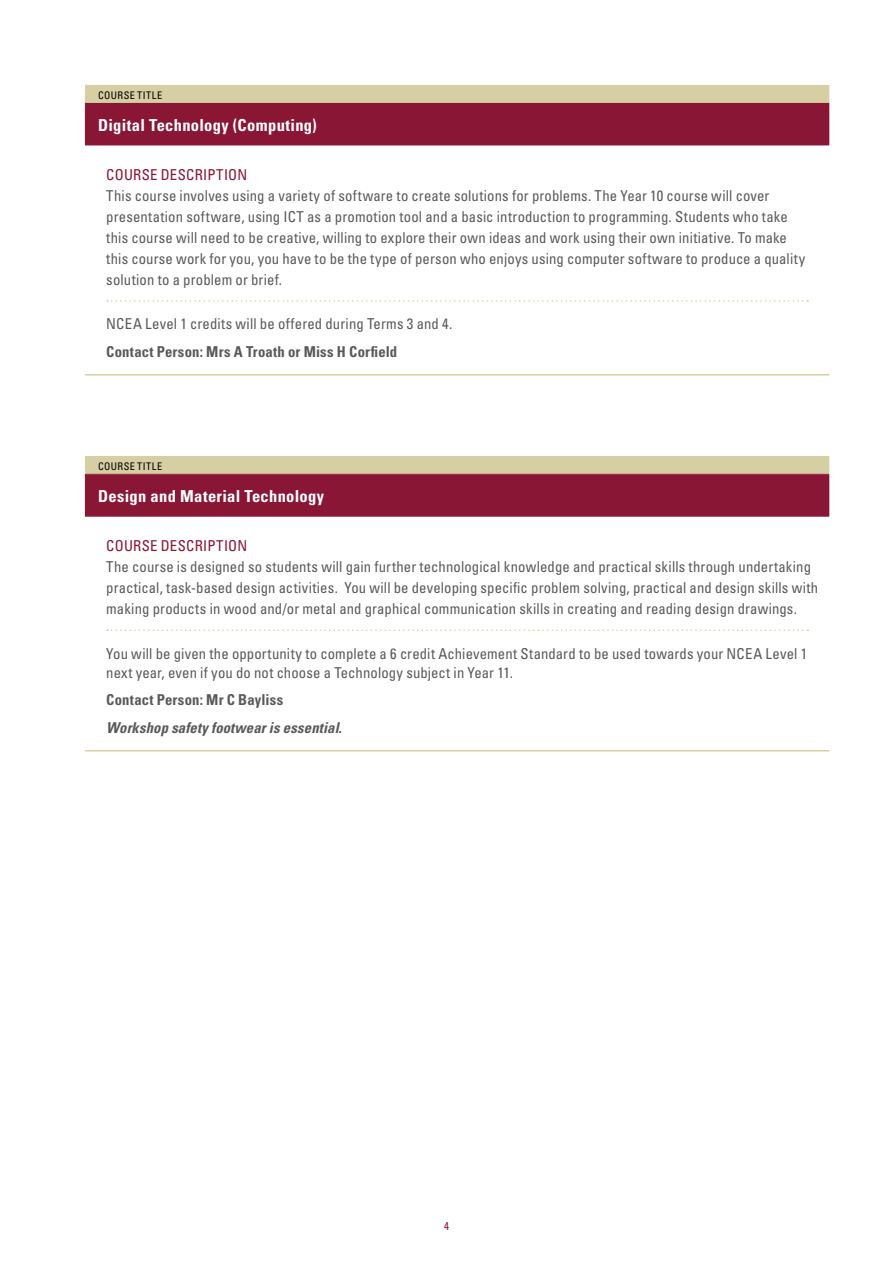
<style>
.page{position:relative;width:893px;height:1263px;background:#fff}
.page>*{position:absolute;margin:0;border:0;box-sizing:border-box;transform-origin:0 0}
.t1{font:700 condensed 16.5px "Univers";letter-spacing:.02em;color:#fff}
.t2{font:condensed 15px/21px "Univers";letter-spacing:.01em;color:#58595b}
.t3{font:700 condensed 15px "Univers";letter-spacing:.015em;color:#58595b}
.t4{font:condensed 15px "Univers";letter-spacing:.02em;color:#891635}
.t5{font:italic 700 condensed 15px "Univers";letter-spacing:.01em;color:#58595b}
.t6{font:condensed 11.25px "Univers";color:#891635}
.t7{font:condensed 10.5px "Univers";letter-spacing:.04em;color:#000}
</style>
<div class="page">
<svg style="left:107px;top:300px;width:701px;height:2px"></svg>
<hr style="left:85px;top:374px;width:744px;height:1px;background:#d5cfa3">
<svg style="left:107px;top:629px;width:701px;height:2px"></svg>
<hr style="left:85px;top:750px;width:744px;height:1px;background:#d5cfa3">
<div style="left:85px;top:85px;width:744px;height:17px;background:#d5cfa3"></div>
<div style="left:85px;top:102px;width:744px;height:43px;background:#891635"></div>
<hr style="left:85px;top:145px;width:744px;height:1px;background:#891635">
<hr style="left:85px;top:102px;width:744px;height:1px;background:#d5cfa3">
<div style="left:85px;top:457px;width:744px;height:17px;background:#d5cfa3"></div>
<div style="left:85px;top:474px;width:744px;height:42px;background:#891635"></div>
<hr style="left:85px;top:516px;width:744px;height:1px;background:#891635">
<hr style="left:85px;top:456px;width:744px;height:1px;background:#d5cfa3">
<p class="t7" style="left:98px;top:89px;width:66px">COURSE TITLE</p>
<p class="t1" style="left:98px;top:115px;width:220px">Digital Technology (Computing)</p>
<p class="t4" style="left:106px;top:165px;width:142px">COURSE DESCRIPTION</p>
<p class="t2" style="left:106px;top:184px;width:700px">This course involves using a variety of software to create solutions for problems. The Year 10 course will cover presentation software, using ICT as a promotion tool and a basic introduction to programming. Students who take this course will need to be creative, willing to explore their own ideas and work using their own initiative. To make this course work for you, you have to be the type of person who enjoys using computer software to produce a quality solution to a problem or brief.</p>
<p class="t2" style="left:106px;top:313px;width:348px">NCEA Level 1 credits will be offered during Terms 3 and 4.</p>
<p class="t3" style="left:106px;top:342px;width:292px">Contact Person: Mrs A Troath or Miss H Corfield</p>
<p class="t7" style="left:98px;top:460px;width:66px">COURSE TITLE</p>
<p class="t1" style="left:98px;top:486px;width:227px">Design and Material Technology</p>
<p class="t4" style="left:106px;top:536px;width:142px">COURSE DESCRIPTION</p>
<p class="t2" style="left:106px;top:556px;width:713px">The course is designed so students will gain further technological knowledge and practical skills through undertaking practical, task-based design activities. You will be developing specific problem solving, practical and design skills with making products in wood and/or metal and graphical communication skills in creating and reading design drawings.</p>
<p class="t2" style="left:106px;top:643px;width:702px;line-height:19.2px">You will be given the opportunity to complete a 6 credit Achievement Standard to be used towards your NCEA Level 1 next year, even if you do not choose a Technology subject in Year 11.</p>
<p class="t3" style="left:106px;top:691px;width:178px">Contact Person: Mr C Bayliss</p>
<p class="t5" style="left:106px;top:718px;width:237px">Workshop safety footwear is essential.</p>
<p class="t6" style="left:444px;top:1218px;width:6px">4</p>
</div>
